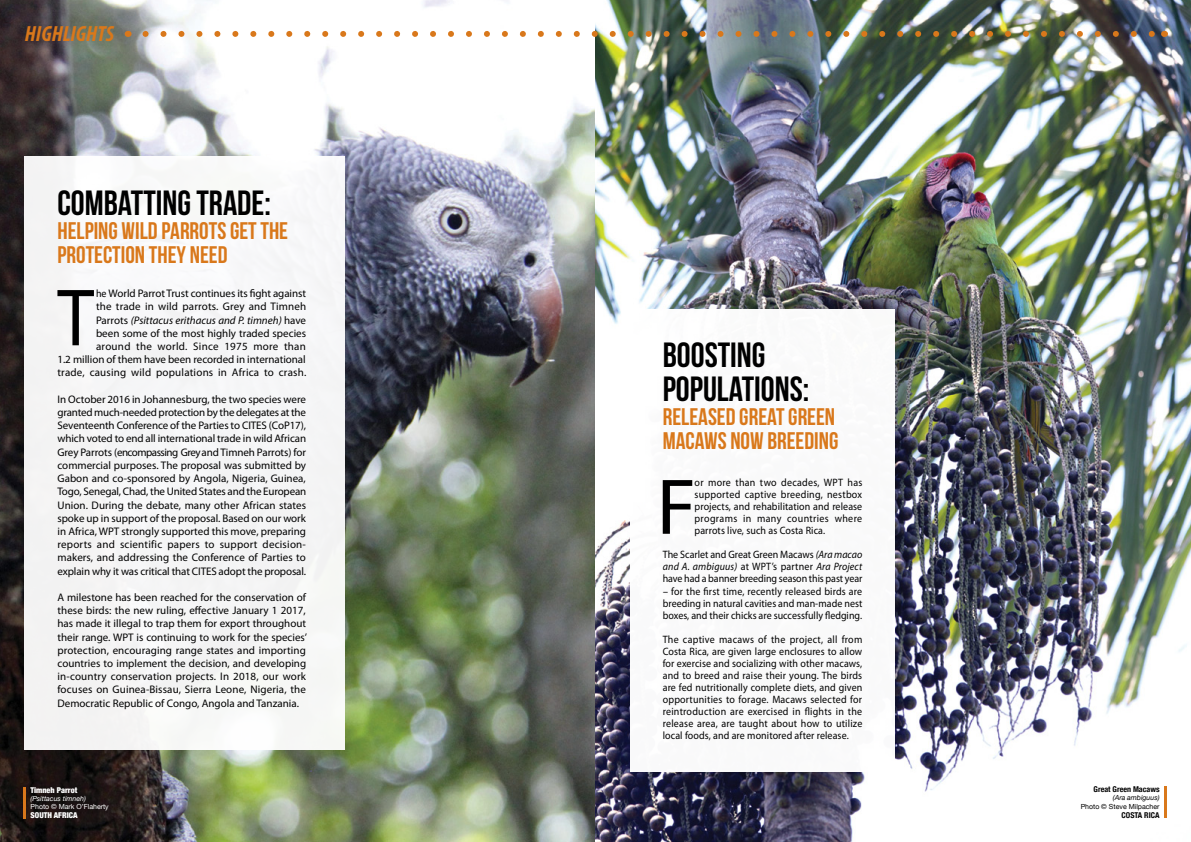
<style>
.page{position:relative;width:1191px;height:842px;background:#fff}
.page>*{position:absolute;margin:0;border:0;box-sizing:border-box;transform-origin:0 0}
.t1{font:81.9px "Myriad Pro";color:#000;scale:.89 1}
.t2{font:79.6px "Myriad Pro";color:#000}
.t3{font:700 35px/34px "Bebas Neue";color:#000}
.t4{font:700 24px/24px "Bebas Neue";color:#d9781b}
.t5{font:italic 700 condensed 22px "Myriad Pro";color:#d9781b}
.t6{font:11px/13.2px "Myriad Pro";color:#000;text-align:justify}
.t7{font:10.7px/12px "Myriad Pro";letter-spacing:.005em;color:#000;text-align:justify;scale:.93 1}
.t8{font:700 condensed 8px "Helvetica Neue";color:#000}
.t9{font:900 condensed 8px "Helvetica Neue";color:#fff}
.t10{font:7px "Helvetica Neue";color:#000}
.t11{font:7px "Helvetica Neue";color:#fff}
.t12{font:italic 7px "Helvetica Neue";color:#fff}
.t13{font:italic 7px "Helvetica Neue";color:#000}
.s1{font-size:10.7px}
.s2{font-style:italic}
.s3{font-family:"Cambria";font-size:11px}
</style>
<div class="page">
<img style="left:0;top:0;width:1191px;height:842px">
<div style="left:25px;top:157px;width:320px;height:593px;background:#f5f6f6"></div>
<div style="left:630px;top:309px;width:265px;height:462px;background:#fff"></div>
<hr style="left:1164px;top:786px;width:3px;height:32px;background:#d9781b">
<img style="left:145px;top:31px;width:1010px;height:6px">
<hr style="left:24px;top:787px;width:2px;height:31px;background:#d9781b">
<h3 class="t5" style="left:25px;top:20px;width:91px">highlights</h3>
<h3 class="t3" style="left:57px;top:186px;width:215px">COMBATTING TRADE:</h3>
<h3 class="t4" style="left:57px;top:219px;width:232px">HELPING WILD PARROTS GET THE<br>PROTECTION THEY NEED</h3>
<h1 class="t1" style="left:58px;top:267px;width:42px">T</h1>
<p class="t6" style="left:57px;top:287px;width:250px;text-align:right"><span class="s1">he</span> World Parrot Trust continues its fight against<br>the trade in wild parrots. Grey and Timneh<br>Parrots <span class="s2">(Psittacus erithacus and P. timneh)</span> have<br>been some of the most highly traded species<br>around the world. Since 1975 more than<br>1.2 million of them have been recorded in international trade, causing wild populations in Africa to crash.</p>
<p class="t6" style="left:57px;top:392px;width:250px">In October 2016 in Johannesburg, the two species were granted much-needed protection by the delegates at the Seventeenth Conference of the Parties to CITES (CoP17), which voted to end all international trade in wild African Grey Parrots (encompassing Grey and Timneh Parrots) for commercial purposes. The proposal was submitted by Gabon and co-sponsored by Angola, Nigeria, Guinea, Togo, Senegal, Chad, the United States and the European Union. During the debate, many other African states spoke up in support of the proposal. Based on our work in Africa, WPT strongly supported this move, preparing reports and scientific papers to support decision&shy;makers, and addressing the Conference of Parties to explain why it was critical that CITES adopt the proposal.</p>
<p class="t6" style="left:57px;top:590px;width:251px">A milestone has been reached for the conservation of these birds: the new ruling, effective January 1 2017, has made it illegal to trap them for export throughout their range. WPT is continuing to work for the species’ protection, encouraging range states and importing countries to implement the decision, and developing in-country conservation projects. In 2018, our work focuses on Guinea-Bissau, Sierra Leone, Nigeria, the Democratic Republic of Congo, Angola and Tanzania.</p>
<p class="t9" style="left:31px;top:784px;width:48px">Timneh Parrot</p>
<p class="t12" style="left:31px;top:794px;width:57px">(Psittacus timneh)</p>
<p class="t11" style="left:31px;top:802px;width:80px">Photo © Mark O’Flaherty</p>
<p class="t9" style="left:31px;top:808px;width:48px">SOUTH AFRICA</p>
<h3 class="t3" style="left:663px;top:337px;width:148px">BOOSTING<br>POPULATIONS:</h3>
<h3 class="t4" style="left:663px;top:404px;width:177px">RELEASED GREAT GREEN<br>MACAWS NOW BREEDING</h3>
<h2 class="t2" style="left:656px;top:458px;width:41px">F</h2>
<p class="t7" style="left:694px;top:476px;width:182px">or more than two decades, WPT has supported captive breeding, nestbox projects, and rehabilitation and release programs in many countries where parrots live, such as Costa Rica.</p>
<p class="t7" style="left:663px;top:548px;width:216px">The Scarlet and Great Green Macaws <span class="s2">(Ara macao and A. ambiguus)</span> at WPT’s partner <span class="s2">Ara Project </span>have had a banner breeding season this past year</p>
<p class="t7" style="left:663px;top:585px;width:216px"><span class="s3">–</span> for the first time, recently released birds are breeding in natural cavities and man-made nest boxes, and their chicks are successfully fledging.</p>
<p class="t7" style="left:663px;top:633px;width:216px">The captive macaws of the project, all from Costa Rica, are given large enclosures to allow for exercise and socializing with other macaws, and to breed and raise their young. The birds are fed nutritionally complete diets, and given opportunities to forage. Macaws selected for reintroduction are exercised in flights in the release area, are taught about how to utilize local foods, and are monitored after release.</p>
<p class="t8" style="left:1093px;top:782px;width:67px">Great Green Macaws</p>
<p class="t13" style="left:1112px;top:792px;width:48px">(Ara ambiguus)</p>
<p class="t10" style="left:1080px;top:801px;width:80px">Photo © Steve Milpacher</p>
<p class="t8" style="left:1121px;top:808px;width:39px">COSTA RICA</p>
</div>
